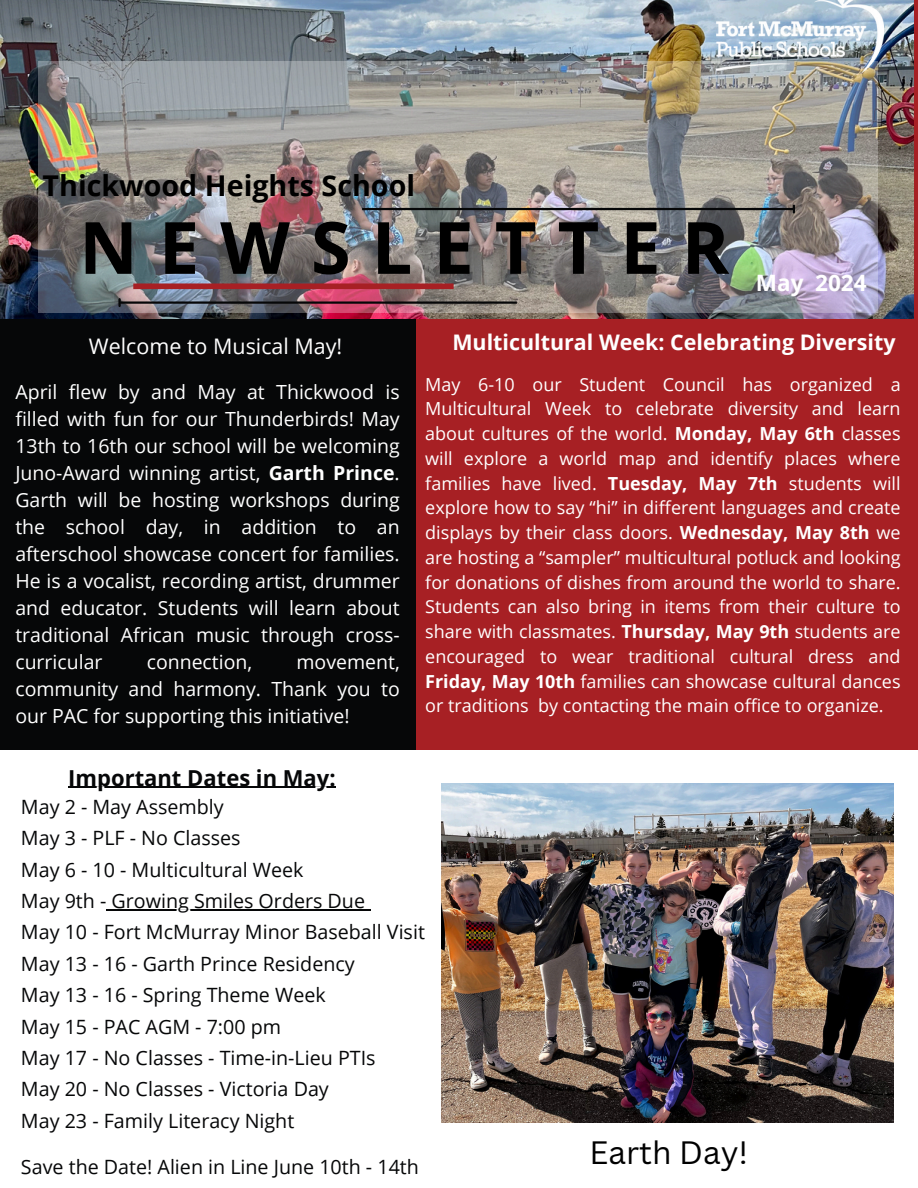
<style>
.page{position:relative;width:918px;height:1188px;background:#a72024}
.page>*{position:absolute;margin:0;border:0;box-sizing:border-box;transform-origin:0 0}
.t1{font:700 72.15px "Open Sans";letter-spacing:.29em;color:#000}
.t2{font:31.5px "Canva Sans";color:#000}
.t3{font:700 28.65px "Open Sans";color:#000}
.t4{font:700 22.5px "Open Sans";color:#fff}
.t5{font:700 22.05px "Open Sans";color:#060708}
.t6{font:700 21.45px "Open Sans";color:#fff}
.t7{font:21.45px "Open Sans";color:#fff}
.t8{font:19.65px "Open Sans";color:#060708}
.t9{font:19.5px/27px "Open Sans";color:#fff;text-align:justify}
.t10{font:18px/24.8px "Open Sans";color:#fff;text-align:justify}
.s1{font-weight:700}
</style>
<div class="page">
<div style="left:0;top:0;width:415px;height:876px;background:#060708"></div>
<img style="left:0;top:0;width:914px;height:318px">
<img style="left:38px;top:61px;width:840px;height:252px">
<hr style="left:362px;top:208px;width:431px;height:2px;background:#060708">
<svg style="left:793px;top:206px;width:2px;height:6px"></svg>
<hr style="left:120px;top:301px;width:397px;height:3px;background:#060708">
<svg style="left:118px;top:299px;width:3px;height:7px"></svg>
<div style="left:133px;top:283px;width:321px;height:6px;background:#a72024"></div>
<div style="left:0;top:750px;width:918px;height:438px;background:#fff"></div>
<img style="left:717px;top:0;width:166px;height:73px">
<img style="left:441px;top:783px;width:453px;height:340px">
<hr style="left:68px;top:787px;width:268px;height:1px;background:#060708">
<hr style="left:106px;top:910px;width:259px;height:1px;background:#060708">
<h1 class="t3" style="left:43px;top:166px;width:374px">Thickwood Heights School</h1>
<p class="t1" style="left:79px;top:197px;width:652px">NEWSLETTER</p>
<h4 class="t4" style="left:756px;top:267px;width:112px">May 2024</h4>
<h4 class="t7" style="left:89px;top:331px;width:255px">Welcome to Musical May!</h4>
<h4 class="t9" style="left:15px;top:378px;width:386px">April flew by and May at Thickwood is filled with fun for our Thunderbirds! May 13th to 16th our school will be welcoming Juno-Award winning artist, <span class="s1">Garth Prince</span>.<br>Garth will be hosting workshops during the school day, in addition to an afterschool showcase concert for families.<br>He is a vocalist, recording artist, drummer and educator. Students will learn about traditional African music through cross&shy;curricular</h4>
<h4 class="t9" style="left:147px;top:648px;width:107px">connection,</h4>
<h4 class="t9" style="left:15px;top:648px;width:386px;text-indent:281px">movement, community and harmony. Thank you to our PAC for supporting this initiative!</h4>
<h5 class="t6" style="left:452px;top:327px;width:445px">Multicultural Week: Celebrating Diversity</h5>
<p class="t10" style="left:425px;top:371px;width:477px">May 6-10 our Student Council has organized a Multicultural Week to celebrate diversity and learn about cultures of the world. <span class="s1">Monday, May 6th</span> classes will explore a world map and identify places where families have lived. <span class="s1">Tuesday, May 7th</span> students will explore how to say “hi” in different languages and create displays by their class doors. <span class="s1">Wednesday, May 8th</span> we are hosting a “sampler” multicultural potluck and looking for donations of dishes from around the world to share.<br>Students can also bring in items from their culture to share with classmates. <span class="s1">Thursday, May 9th</span> students are encouraged to wear traditional cultural dress and <span class="s1">Friday, May 10th</span> families can showcase cultural dances or traditions by contacting the main office to organize.</p>
<p class="t5" style="left:68px;top:762px;width:269px">Important Dates in May:</p>
<p class="t8" style="left:21px;top:793px;width:204px">May 2 - May Assembly</p>
<p class="t8" style="left:21px;top:824px;width:221px">May 3 - PLF - No Classes</p>
<p class="t8" style="left:21px;top:856px;width:284px">May 6 - 10 - Multicultural Week</p>
<p class="t8" style="left:21px;top:887px;width:346px">May 9th - Growing Smiles Orders Due</p>
<p class="t8" style="left:21px;top:918px;width:405px">May 10 - Fort McMurray Minor Baseball Visit</p>
<p class="t8" style="left:21px;top:950px;width:335px">May 13 - 16 - Garth Prince Residency</p>
<p class="t8" style="left:21px;top:981px;width:306px">May 13 - 16 - Spring Theme Week</p>
<p class="t8" style="left:21px;top:1013px;width:262px">May 15 - PAC AGM - 7:00 pm</p>
<p class="t8" style="left:21px;top:1044px;width:356px">May 17 - No Classes - Time-in-Lieu PTIs</p>
<p class="t8" style="left:21px;top:1075px;width:309px">May 20 - No Classes - Victoria Day</p>
<p class="t8" style="left:21px;top:1107px;width:275px">May 23 - Family Literacy Night</p>
<p class="t8" style="left:21px;top:1153px;width:399px">Save the Date! Alien in Line June 10th - 14th</p>
<h3 class="t2" style="left:590px;top:1130px;width:160px">Earth Day!</h3>
</div>
